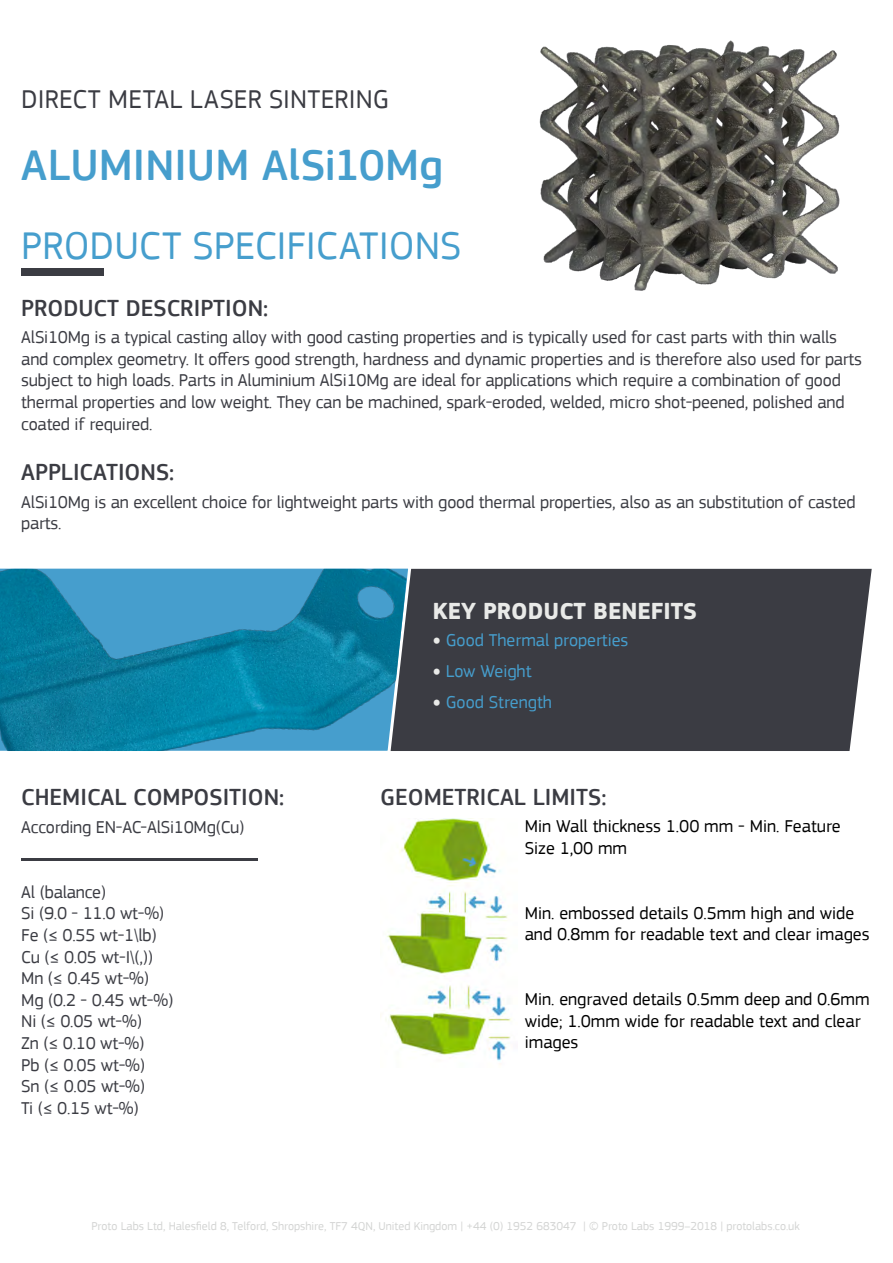
<style>
.page{position:relative;width:893px;height:1263px;background:#fff}
.page>*{position:absolute;margin:0;border:0;box-sizing:border-box;transform-origin:0 0}
.t1{font:500 45px "PF Square Sans Pro";color:#469ecd}
.t2{font:40.5px "PF Square Sans Pro";color:#469ecd}
.t3{font:27px "PF Square Sans Pro";letter-spacing:.005em;color:#3b3c43}
.t4{font:500 24px "PF Square Sans Pro";color:#3b3c43}
.t5{font:700 24px "PF Square Sans Pro";color:#e9eae8}
.t6{font:18px/21.6px "PF Square Sans Pro";letter-spacing:-.01em;color:#3b3c43}
.t7{font:18px/21.6px "PF Square Sans Pro";color:#000}
.t8{font:18px "PF Square Sans Pro";color:#469ecd}
.t9{font:12px "PF Square Sans Pro";color:#d3d4d3}
.s1{font-weight:900;color:#e9eae8}
</style>
<div class="page">
<img style="left:539px;top:40px;width:301px;height:251px">
<div style="left:21px;top:269px;width:83px;height:7px;background:#3b3c43"></div>
<div style="left:413px;top:569px;width:459px;height:182px;background:#3b3c43"></div>
<hr style="left:21px;top:858px;width:236px;height:3px;background:#3b3c43">
<img style="left:380px;top:819px;width:132px;height:242px">
<img style="left:0;top:569px;width:408px;height:182px">
<h3 class="t3" style="left:21px;top:83px;width:369px">DIRECT METAL LASER SINTERING</h3>
<h1 class="t1" style="left:21px;top:139px;width:423px">ALUMINIUM AlSi10Mg</h1>
<h2 class="t2" style="left:21px;top:222px;width:442px">PRODUCT SPECIFICATIONS</h2>
<h3 class="t4" style="left:21px;top:294px;width:249px">PRODUCT DESCRIPTION:</h3>
<p class="t6" style="left:21px;top:327px;width:842px">AlSi10Mg is a typical casting alloy with good casting properties and is typically used for cast parts with thin walls and complex geometry. It offers good strength, hardness and dynamic properties and is therefore also used for parts subject to high loads. Parts in Aluminium AlSi10Mg are ideal for applications which require a combination of good thermal properties and low weight. They can be machined, spark-eroded, welded, micro shot-peened, polished and coated if required.</p>
<h3 class="t4" style="left:21px;top:458px;width:155px">APPLICATIONS:</h3>
<p class="t6" style="left:21px;top:491px;width:836px">AlSi10Mg is an excellent choice for lightweight parts with good thermal properties, also as an substitution of casted parts.</p>
<h3 class="t4" style="left:21px;top:783px;width:265px">CHEMICAL COMPOSITION:</h3>
<p class="t6" style="left:21px;top:816px;width:225px">According EN-AC-AlSi10Mg(Cu)</p>
<p class="t6" style="left:21px;top:881px;width:153px">Al (balance)<br>Si (9.0 - 11.0 wt-%)<br>Fe (≤ 0.55 wt-1\lb)<br>Cu (≤ 0.05 wt-I\(,))<br>Mn (≤ 0.45 wt-%)<br>Mg (0.2 - 0.45 wt-%)<br>Ni (≤ 0.05 wt-%)<br>Zn (≤ 0.10 wt-%)<br>Pb (≤ 0.05 wt-%)<br>Sn (≤ 0.05 wt-%)<br>Ti (≤ 0.15 wt-%)</p>
<h3 class="t5" style="left:433px;top:596px;width:266px">KEY PRODUCT BENEFITS</h3>
<p class="t8" style="left:433px;top:630px;width:197px"><span class="s1">•</span> Good Thermal properties</p>
<p class="t8" style="left:433px;top:661px;width:100px"><span class="s1">•</span> Low Weight</p>
<p class="t8" style="left:433px;top:691px;width:121px"><span class="s1">•</span> Good Strength</p>
<h3 class="t4" style="left:380px;top:783px;width:228px">GEOMETRICAL LIMITS:</h3>
<p class="t7" style="left:525px;top:815px;width:318px">Min Wall thickness 1.00 mm - Min. Feature<br>Size 1,00 mm</p>
<p class="t7" style="left:525px;top:902px;width:346px">Min. embossed details 0.5mm high and wide and 0.8mm for readable text and clear images</p>
<p class="t7" style="left:525px;top:988px;width:346px">Min. engraved details 0.5mm deep and 0.6mm wide; 1.0mm wide for readable text and clear images</p>
<p class="t9" style="left:91px;top:1219px;width:710px">Proto Labs Ltd, Halesfield 8, Telford, Shropshire, TF7 4QN, United Kingdom | +44 (0) 1952 683047 | © Proto Labs 1999–2018 | protolabs.co.uk</p>
</div>
